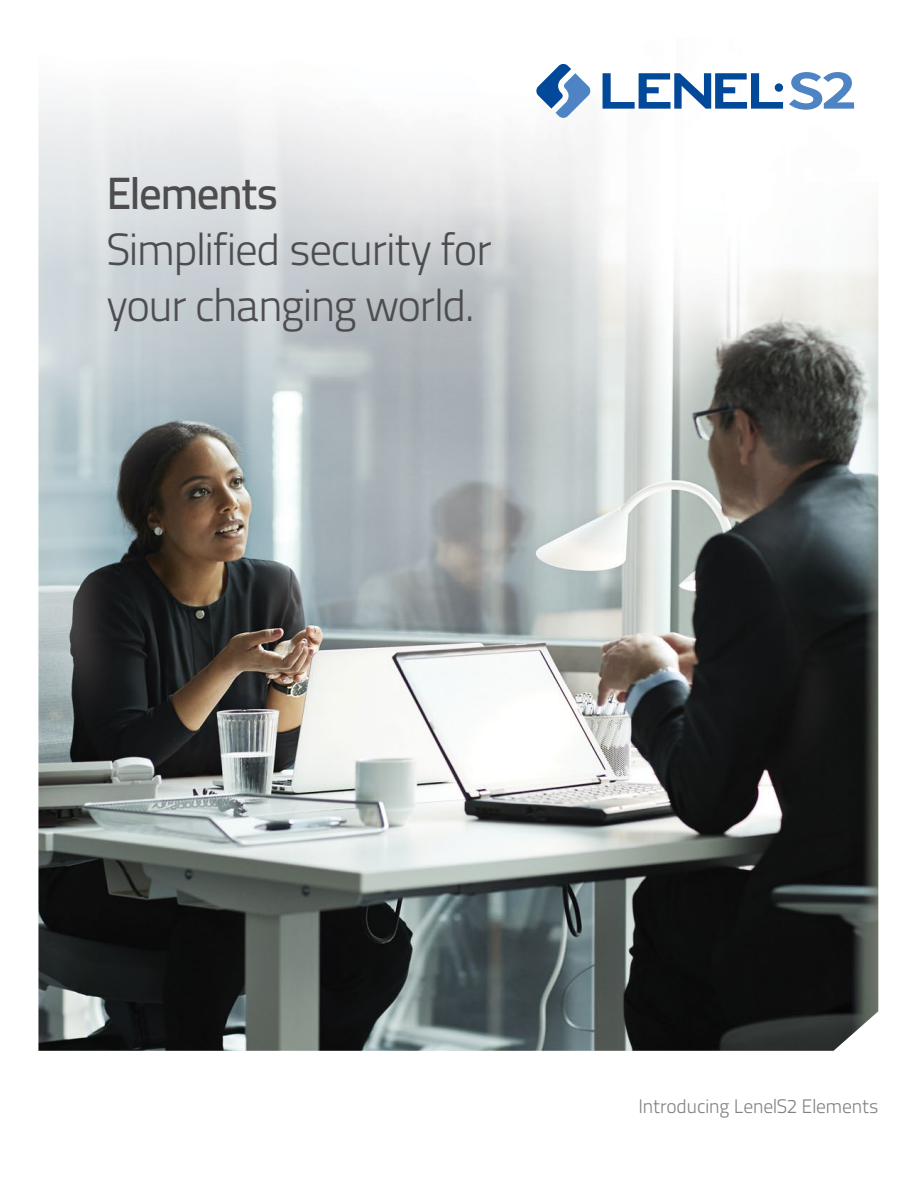
<style>
.page{position:relative;width:918px;height:1188px;background:#fff}
.page>*{position:absolute;margin:0;border:0;box-sizing:border-box;transform-origin:0 0}
.t1{font:300 45px/56.1px "Titillium Text 22 L";letter-spacing:-.04em;color:#4d4d4f}
.t2{font:500 45px "Titillium Text 22 L";letter-spacing:-.04em;color:#4d4d4f}
.t3{font:300 19.5px "Titillium Text 22 L";letter-spacing:-.025em;color:#808285}
</style>
<div class="page">
<img style="left:38px;top:73px;width:840px;height:978px">
<svg style="left:789px;top:72px;width:65px;height:38px"></svg>
<svg style="left:603px;top:73px;width:180px;height:36px"></svg>
<svg style="left:536px;top:64px;width:55px;height:54px"></svg>
<p class="t2" style="left:106px;top:159px;width:174px">Elements</p>
<p class="t1" style="left:106px;top:219px;width:387px">Simplified security for your changing world.</p>
<p class="t3" style="left:638px;top:1092px;width:242px">Introducing LenelS2 Elements</p>
</div>
